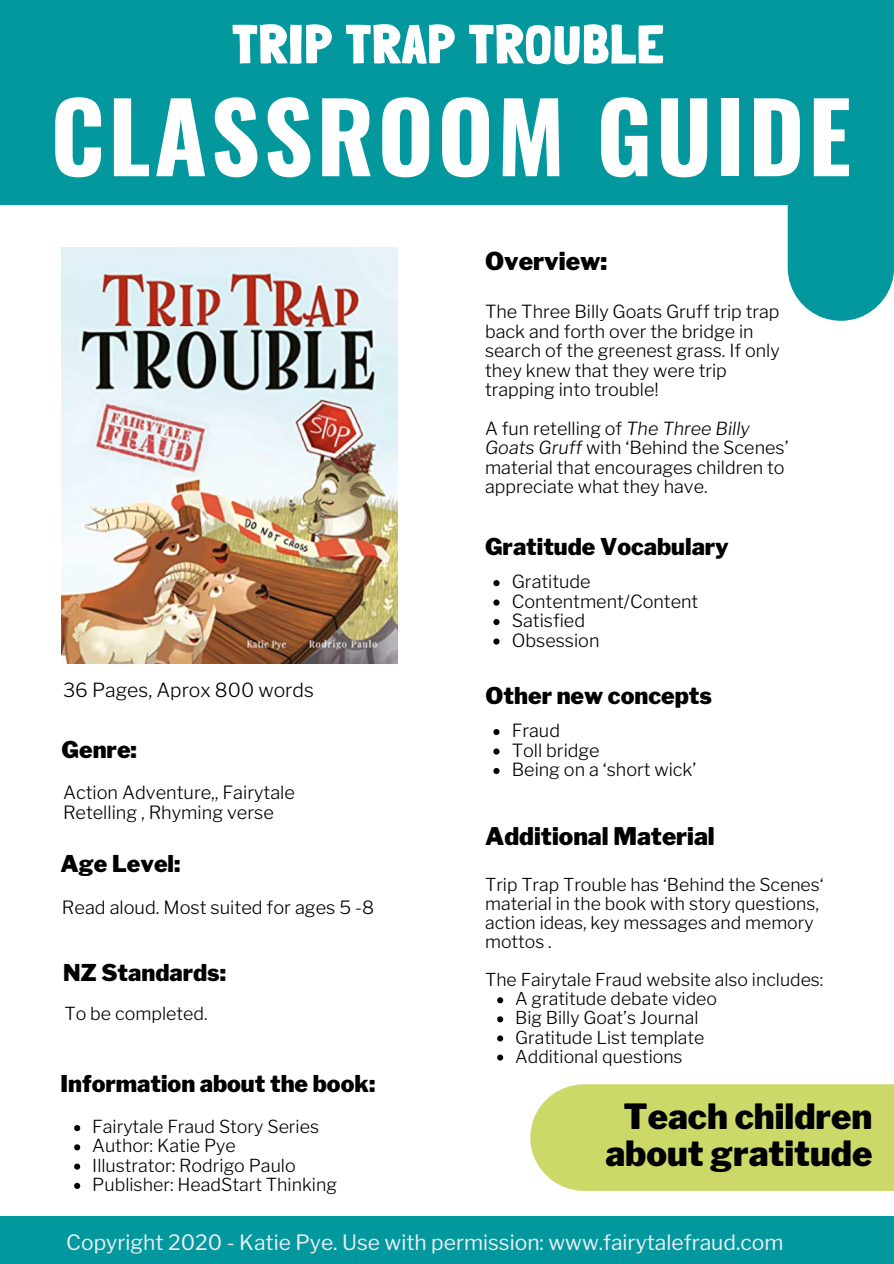
<style>
.page{position:relative;width:894px;height:1264px;background:#fff}
.page>*{position:absolute;margin:0;border:0;box-sizing:border-box;transform-origin:0 0}
.t1{font:700 96.15px "Oswald";letter-spacing:.035em;color:#fff}
.t2{font:900 54px "Londrina Solid";letter-spacing:.035em;color:#fff}
.t3{font:900 34.5px/37.3px "Libre Franklin";color:#000;text-align:center}
.t4{font:900 24.45px "Libre Franklin";color:#000}
.t5{font:900 24.15px "Libre Franklin";color:#000}
.t6{font:900 22.95px "Libre Franklin";color:#000}
.t7{font:21px "Libre Franklin";color:#eaeff4}
.t8{font:300 19.35px "Libre Franklin";color:#000}
.t9{font:300 18.15px/19.6px "Libre Franklin";color:#000}
.t10{font:300 18px/19.4px "Libre Franklin";color:#000}
.t11{font:300 17.85px "Libre Franklin";color:#000}
.t12{font:300 17.7px/19px "Libre Franklin";color:#000}
.s1{font-style:italic}
</style>
<div class="page">
<div style="left:0;top:0;width:893px;height:205px;background:#03989e"></div>
<img style="left:62px;top:247px;width:335px;height:417px">
<svg style="left:787px;top:205px;width:106px;height:116px;background:#1da2a8"></svg>
<div style="left:0;top:1216px;width:893px;height:47px;background:#03989e"></div>
<div style="left:530px;top:1084px;width:363px;height:106px;background:#ccd868"></div>
<svg style="left:497px;top:997px;width:6px;height:6px"></svg>
<svg style="left:497px;top:1016px;width:6px;height:6px"></svg>
<svg style="left:497px;top:1035px;width:6px;height:6px"></svg>
<svg style="left:497px;top:1054px;width:6px;height:6px"></svg>
<svg style="left:74px;top:1125px;width:6px;height:6px"></svg>
<svg style="left:74px;top:1144px;width:6px;height:6px"></svg>
<svg style="left:74px;top:1163px;width:6px;height:6px"></svg>
<svg style="left:74px;top:1182px;width:6px;height:6px"></svg>
<svg style="left:493px;top:580px;width:6px;height:6px"></svg>
<svg style="left:493px;top:599px;width:6px;height:6px"></svg>
<svg style="left:493px;top:619px;width:6px;height:6px"></svg>
<svg style="left:493px;top:638px;width:6px;height:6px"></svg>
<svg style="left:493px;top:729px;width:6px;height:6px"></svg>
<svg style="left:493px;top:748px;width:6px;height:6px"></svg>
<svg style="left:493px;top:768px;width:6px;height:6px"></svg>
<p class="t2" style="left:233px;top:12px;width:431px">TRIP TRAP TROUBLE</p>
<p class="t1" style="left:50px;top:61px;width:801px">CLASSROOM GUIDE</p>
<p class="t4" style="left:485px;top:246px;width:124px">Overview:</p>
<p class="t10" style="left:485px;top:302px;width:296px">The Three Billy Goats Gruff trip trap back and forth over the bridge in search of the greenest grass. If only they knew that they were trip trapping into trouble!</p>
<p class="t10" style="left:485px;top:418px;width:305px">A fun retelling of <span class="s1">The Three Billy Goats Gruff</span> with ‘Behind the Scenes’ material that encourages children to appreciate what they have.</p>
<p class="t8" style="left:63px;top:678px;width:252px">36 Pages, Aprox 800 words</p>
<p class="t6" style="left:62px;top:735px;width:77px">Genre:</p>
<p class="t9" style="left:63px;top:782px;width:233px">Action Adventure,, Fairytale<br>Retelling , Rhyming verse</p>
<p class="t6" style="left:61px;top:850px;width:121px">Age Level:</p>
<p class="t9" style="left:62px;top:897px;width:313px">Read aloud. Most suited for ages 5 -8</p>
<p class="t6" style="left:63px;top:958px;width:165px">NZ Standards:</p>
<p class="t11" style="left:64px;top:1002px;width:145px">To be completed.</p>
<p class="t6" style="left:485px;top:532px;width:245px">Gratitude Vocabulary</p>
<p class="t10" style="left:511px;top:572px;width:80px">Gratitude</p>
<p class="t10" style="left:511px;top:591px;width:188px">Contentment/Content</p>
<p class="t10" style="left:511px;top:611px;width:75px">Satisfied</p>
<p class="t10" style="left:511px;top:630px;width:89px">Obsession</p>
<p class="t6" style="left:485px;top:682px;width:228px">Other new concepts</p>
<p class="t10" style="left:511px;top:721px;width:50px">Fraud</p>
<p class="t10" style="left:511px;top:740px;width:89px">Toll bridge</p>
<p class="t10" style="left:511px;top:760px;width:186px">Being on a ‘short wick’</p>
<p class="t5" style="left:485px;top:821px;width:231px">Additional Material</p>
<p class="t12" style="left:485px;top:874px;width:340px">Trip Trap Trouble has ‘Behind the Scenes‘ material in the book with story questions, action ideas, key messages and memory mottos .</p>
<p class="t12" style="left:485px;top:970px;width:340px">The Fairytale Fraud website also includes:</p>
<p class="t12" style="left:515px;top:989px;width:203px">A gratitude debate video</p>
<p class="t12" style="left:515px;top:1008px;width:185px">Big Billy Goat’s Journal</p>
<p class="t12" style="left:515px;top:1027px;width:191px">Gratitude List template</p>
<p class="t12" style="left:515px;top:1046px;width:169px">Additional questions</p>
<p class="t6" style="left:61px;top:1069px;width:316px">Information about the book:</p>
<p class="t11" style="left:92px;top:1115px;width:228px">Fairytale Fraud Story Series</p>
<p class="t11" style="left:92px;top:1135px;width:145px">Author: Katie Pye</p>
<p class="t11" style="left:92px;top:1154px;width:205px">Illustrator: Rodrigo Paulo</p>
<p class="t11" style="left:92px;top:1173px;width:246px">Publisher: HeadStart Thinking</p>
<p class="t7" style="left:66px;top:1229px;width:718px">Copyright 2020 - Katie Pye. Use with permission: www.fairytalefraud.com</p>
<p class="t3" style="left:605px;top:1097px;width:268px">Teach children about gratitude</p>
</div>
